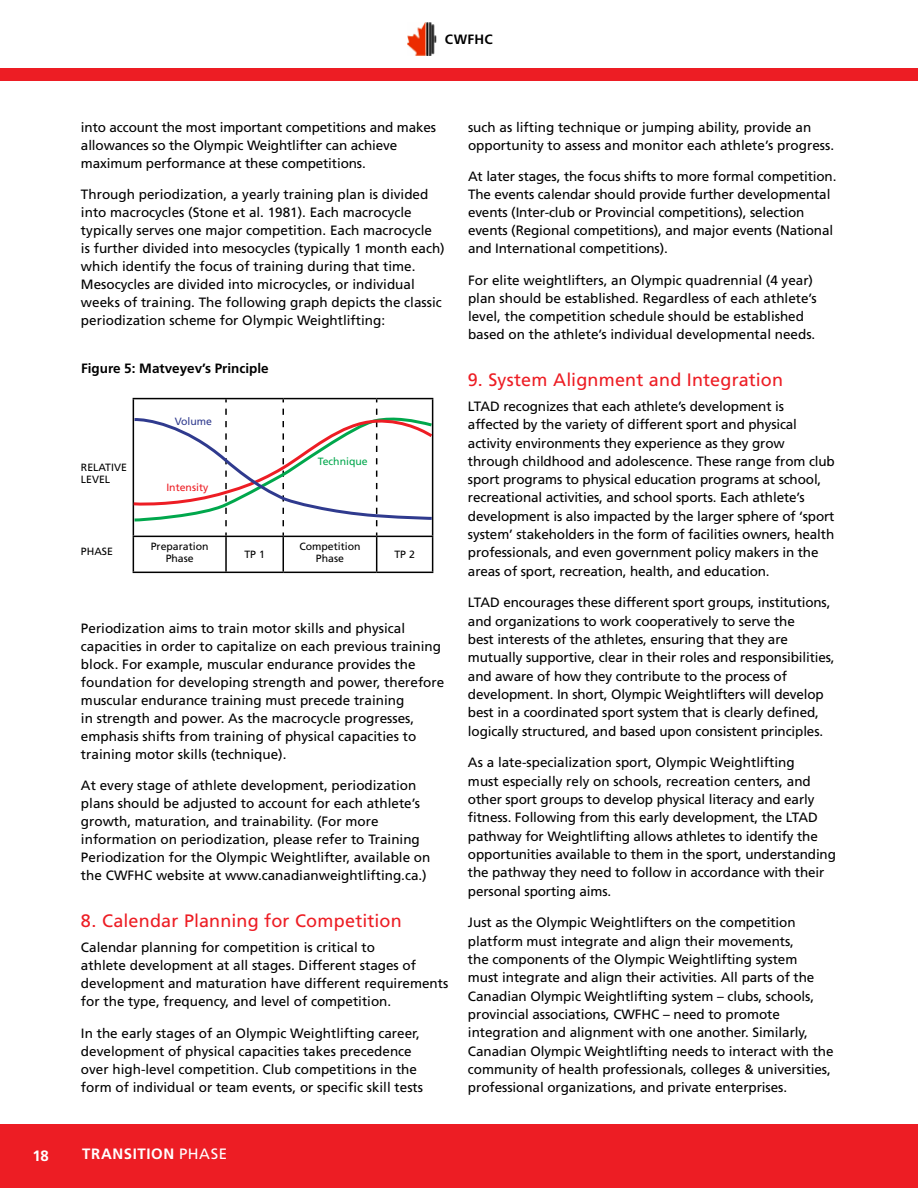
<style>
.page{position:relative;width:918px;height:1188px;background:#fff}
.page>*{position:absolute;margin:0;border:0;box-sizing:border-box;transform-origin:0 0}
.t1{font:18px "Frutiger";letter-spacing:.01em;color:#ed1d24}
.t2{font:700 15px "Frutiger";letter-spacing:.04em;color:#fff}
.t3{font:13.5px/18px "Frutiger";letter-spacing:-.005em;color:#000}
.t4{font:700 13.5px "Frutiger";color:#000}
.t5{font:10.5px/12px "Frutiger";color:#000;text-align:center}
.t6{font:10.5px "Frutiger";color:#00a74c}
.t7{font:10.5px "Frutiger";color:#ed1d24}
.t8{font:10.5px "Frutiger";color:#2f3a8e}
.s1{font-weight:400}
</style>
<div class="page">
<img style="left:407px;top:23px;width:30px;height:32px">
<div style="left:0;top:68px;width:918px;height:13px;background:#ed1d24"></div>
<div style="left:0;top:1124px;width:918px;height:64px;background:#ed1d24"></div>
<hr style="left:133px;top:398px;width:93px;height:1px;background:#000">
<hr style="left:133px;top:399px;width:1px;height:137px;background:#000">
<hr style="left:226px;top:398px;width:57px;height:1px;background:#000">
<hr style="left:283px;top:398px;width:94px;height:1px;background:#000">
<hr style="left:377px;top:398px;width:56px;height:1px;background:#000">
<hr style="left:432px;top:399px;width:1px;height:137px;background:#000">
<hr style="left:226px;top:536px;width:57px;height:1px;background:#000">
<hr style="left:283px;top:536px;width:94px;height:1px;background:#000">
<hr style="left:283px;top:537px;width:1px;height:35px;background:#000">
<hr style="left:377px;top:536px;width:56px;height:1px;background:#000">
<hr style="left:376px;top:537px;width:1px;height:35px;background:#000">
<hr style="left:432px;top:537px;width:1px;height:35px;background:#000">
<hr style="left:226px;top:572px;width:57px;height:1px;background:#000">
<hr style="left:283px;top:572px;width:94px;height:1px;background:#000">
<hr style="left:377px;top:572px;width:56px;height:1px;background:#000">
<hr style="left:133px;top:536px;width:93px;height:1px;background:#000">
<hr style="left:133px;top:537px;width:1px;height:35px;background:#000">
<hr style="left:225px;top:537px;width:2px;height:35px;background:#000">
<hr style="left:133px;top:572px;width:93px;height:1px;background:#000">
<svg style="left:132px;top:399px;width:302px;height:127px"></svg>
<p class="t4" style="left:445px;top:32px;width:50px">CWFHC</p>
<p class="t3" style="left:81px;top:118px;width:357px">into account the most important competitions and makes allowances so the Olympic Weightlifter can achieve maximum performance at these competitions.</p>
<p class="t3" style="left:81px;top:185px;width:365px">Through periodization, a yearly training plan is divided into macrocycles (Stone et al. 1981). Each macrocycle typically serves one major competition. Each macrocycle<br>is further divided into mesocycles (typically 1 month each) which identify the focus of training during that time.<br>Mesocycles are divided into microcycles, or individual weeks of training. The following graph depicts the classic periodization scheme for Olympic Weightlifting:</p>
<p class="t4" style="left:81px;top:360px;width:189px">Figure 5: Matveyev’s Principle</p>
<p class="t5" style="left:81px;top:462px;width:46px;text-align:left">RE LATIVE<br>LEVEL</p>
<p class="t5" style="left:81px;top:546px;width:13px">PHASE</p>
<p class="t8" style="left:175px;top:415px;width:39px">Volume</p>
<p class="t7" style="left:166px;top:482px;width:44px">I ntensity</p>
<p class="t6" style="left:318px;top:455px;width:51px">Technique</p>
<p class="t5" style="left:151px;top:541px;width:59px">Preparation<br>Phase</p>
<p class="t5" style="left:244px;top:549px;width:22px">TP 1</p>
<p class="t5" style="left:299px;top:541px;width:63px">Competition<br>Phase</p>
<p class="t5" style="left:394px;top:549px;width:22px">TP 2</p>
<p class="t3" style="left:81px;top:619px;width:365px">Periodization aims to train motor skills and physical capacities in order to capitalize on each previous training block. For example, muscular endurance provides the foundation for developing strength and power, therefore muscular endurance training must precede training<br>in strength and power. As the macrocycle progresses, emphasis shifts from training of physical capacities to training motor skills (technique).</p>
<p class="t3" style="left:81px;top:776px;width:351px">At every stage of athlete development, periodization plans should be adjusted to account for each athlete’s growth, maturation, and trainability. (For more information on periodization, please refer to Training Periodization for the Olympic Weightlifter, available on the CWFHC website at www.canadianweightlifting.ca.)</p>
<h1 class="t1" style="left:81px;top:911px;width:322px">8. Calendar Planning for Competition</h1>
<p class="t3" style="left:81px;top:938px;width:369px">Calendar planning for competition is critical to<br>athlete development at all stages. Different stages of development and maturation have different requirements for the type, frequency, and level of competition.</p>
<p class="t3" style="left:81px;top:1024px;width:344px">I n the early stages of an Olympic Weightlifting career, development of physical capacities takes precedence over high-level competition. Club competitions in the form of individual or team events, or specific skill tests</p>
<p class="t3" style="left:468px;top:118px;width:368px">such as lifting technique or jumping ability, provide an opportunity to assess and monitor each athlete’s progress.</p>
<p class="t3" style="left:468px;top:167px;width:370px">At later stages, the focus shifts to more formal competition.<br>The events calendar should provide further developmental events (I nter-club or Provincial competitions), selection events (Regional competitions), and major events (National and I nternational competitions).</p>
<p class="t3" style="left:468px;top:271px;width:350px">For elite weightlifters, an Olympic quadrennial (4 year) plan should be established. Regardless of each athlete’s level, the competition schedule should be established based on the athlete’s individual developmental needs.</p>
<h1 class="t1" style="left:468px;top:369px;width:317px">9. System Alignment and I ntegration</h1>
<p class="t3" style="left:468px;top:397px;width:368px">LTAD recognizes that each athlete’s development is affected by the variety of different sport and physical activity environments they experience as they grow through childhood and adolescence. These range from club sport programs to physical education programs at school, recreational activities, and school sports. Each athlete’s development is also impacted by the larger sphere of ‘sport system’ stakeholders in the form of facilities owners, health professionals, and even government policy makers in the areas of sport, recreation, health, and education.</p>
<p class="t3" style="left:468px;top:594px;width:368px">LTAD encourages these different sport groups, institutions, and organizations to work cooperatively to serve the<br>best interests of the athletes, ensuring that they are mutually supportive, clear in their roles and responsibilities, and aware of how they contribute to the process of development. I n short, Olympic Weightlifters will develop best in a coordinated sport system that is clearly defined, logically structured, and based upon consistent principles.</p>
<p class="t3" style="left:468px;top:754px;width:370px">As a late-specialization sport, Olympic Weightlifting<br>must especially rely on schools, recreation centers, and other sport groups to develop physical literacy and early fitness. Following from this early development, the LTAD pathway for Weightlifting allows athletes to identify the opportunities available to them in the sport, understanding the pathway they need to follow in accordance with their personal sporting aims.</p>
<p class="t3" style="left:468px;top:914px;width:367px">Just as the Olympic Weightlifters on the competition platform must integrate and align their movements,<br>the components of the Olympic Weightlifting system<br>must integrate and align their activities. All parts of the Canadian Olympic Weightlifting system – clubs, schools, provincial associations, CWFH C – need to promote integration and alignment with one another. Similarly, Canadian Olympic Weightlifting needs to interact with the community of health professionals, colleges &amp; universities, professional organizations, and private enterprises.</p>
<p class="t2" style="left:32px;top:1147px;width:18px">18</p>
<p class="t2" style="left:82px;top:1145px;width:117px">TRANSITION <span class="s1">PHASE</span></p>
</div>
